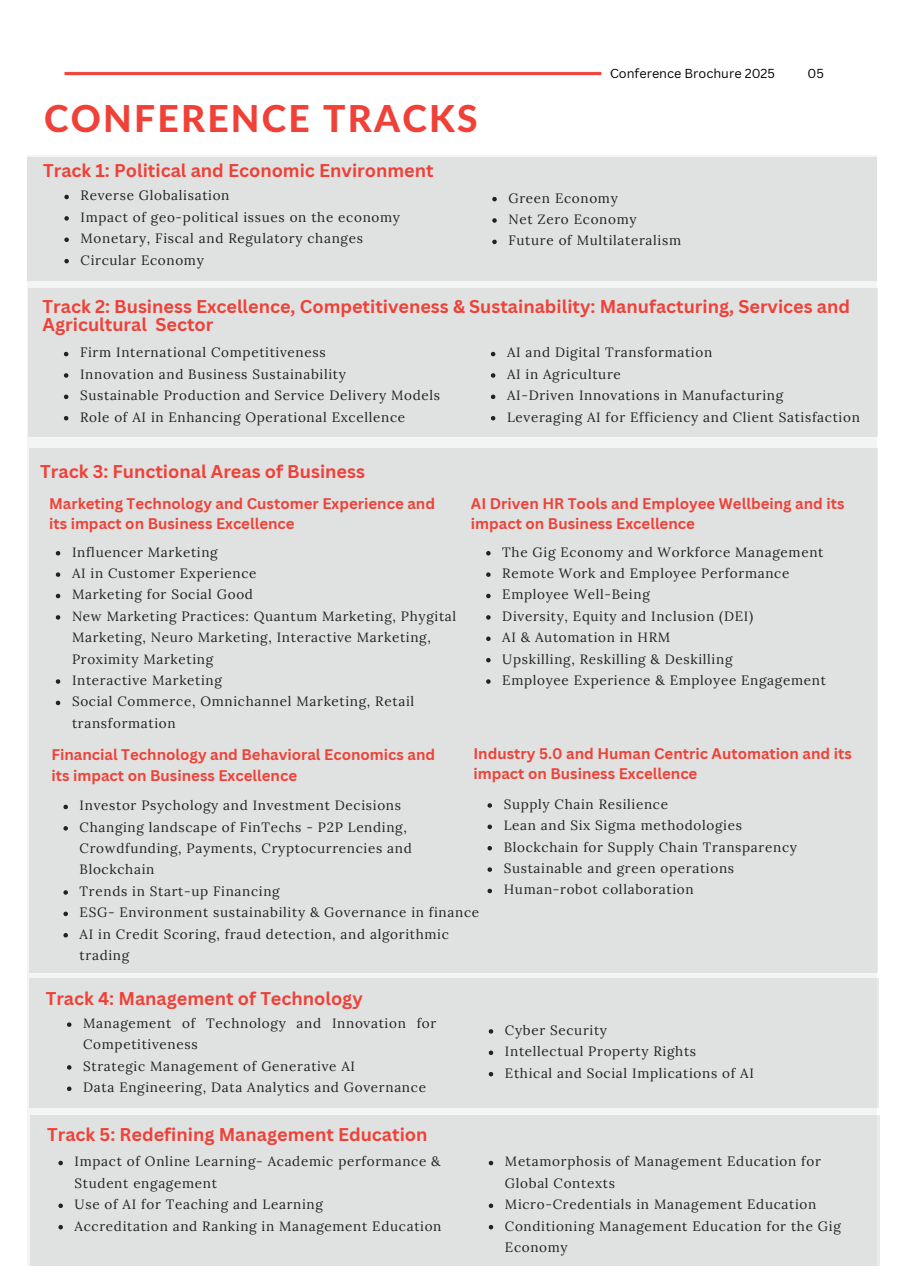
<style>
.page{position:relative;width:906px;height:1275px;background:#fff}
.page>*{position:absolute;margin:0;border:0;box-sizing:border-box;transform-origin:0 0}
.t1{font:800 37.2px "Lato Latin";letter-spacing:.06em;color:#ef4137}
.t2{font:700 18px/18px "Canva Sans";color:#ef4137}
.t3{font:700 15px/20.2px "Canva Sans";color:#ef4137}
.t4{font:13.5px/21.3px "Lora";letter-spacing:.05em;color:#222}
.t5{font:12.6px "Canva Sans";color:#000}
</style>
<div class="page">
<img style="left:64px;top:71px;width:538px;height:5px">
<div style="left:27px;top:155px;width:849px;height:1110px;background:#f3f4f4"></div>
<div style="left:27px;top:157px;width:850px;height:124px;background:#e0e1e1"></div>
<svg style="left:64px;top:195px;width:5px;height:4px"></svg>
<svg style="left:64px;top:216px;width:5px;height:5px"></svg>
<svg style="left:64px;top:237px;width:5px;height:5px"></svg>
<svg style="left:64px;top:259px;width:5px;height:4px"></svg>
<svg style="left:492px;top:197px;width:5px;height:4px"></svg>
<svg style="left:492px;top:218px;width:5px;height:5px"></svg>
<svg style="left:492px;top:240px;width:5px;height:4px"></svg>
<div style="left:28px;top:288px;width:849px;height:149px;background:#e0e1e1"></div>
<svg style="left:64px;top:352px;width:4px;height:4px"></svg>
<svg style="left:64px;top:373px;width:4px;height:5px"></svg>
<svg style="left:64px;top:394px;width:4px;height:5px"></svg>
<svg style="left:64px;top:416px;width:4px;height:4px"></svg>
<svg style="left:491px;top:352px;width:4px;height:4px"></svg>
<svg style="left:491px;top:373px;width:4px;height:5px"></svg>
<svg style="left:491px;top:394px;width:4px;height:5px"></svg>
<svg style="left:491px;top:416px;width:4px;height:4px"></svg>
<div style="left:29px;top:448px;width:848px;height:524px;background:#e0e1e1"></div>
<svg style="left:56px;top:551px;width:4px;height:4px"></svg>
<svg style="left:56px;top:572px;width:4px;height:5px"></svg>
<svg style="left:56px;top:594px;width:4px;height:4px"></svg>
<svg style="left:56px;top:615px;width:4px;height:4px"></svg>
<svg style="left:56px;top:679px;width:4px;height:5px"></svg>
<svg style="left:56px;top:700px;width:4px;height:5px"></svg>
<div style="left:29px;top:978px;width:849px;height:129px;background:#e0e1e1"></div>
<svg style="left:67px;top:1022px;width:4px;height:5px"></svg>
<svg style="left:67px;top:1065px;width:4px;height:4px"></svg>
<svg style="left:67px;top:1086px;width:4px;height:5px"></svg>
<svg style="left:489px;top:1029px;width:4px;height:4px"></svg>
<svg style="left:489px;top:1050px;width:4px;height:5px"></svg>
<svg style="left:489px;top:1072px;width:4px;height:4px"></svg>
<div style="left:30px;top:1115px;width:849px;height:150px;background:#e0e1e1"></div>
<svg style="left:58px;top:1160px;width:5px;height:5px"></svg>
<svg style="left:58px;top:1203px;width:5px;height:5px"></svg>
<svg style="left:58px;top:1225px;width:5px;height:4px"></svg>
<svg style="left:489px;top:1160px;width:4px;height:5px"></svg>
<svg style="left:489px;top:1203px;width:4px;height:5px"></svg>
<svg style="left:489px;top:1225px;width:4px;height:4px"></svg>
<svg style="left:486px;top:551px;width:4px;height:4px"></svg>
<svg style="left:486px;top:572px;width:4px;height:5px"></svg>
<svg style="left:486px;top:594px;width:4px;height:4px"></svg>
<svg style="left:486px;top:615px;width:4px;height:4px"></svg>
<svg style="left:486px;top:636px;width:4px;height:5px"></svg>
<svg style="left:486px;top:658px;width:4px;height:4px"></svg>
<svg style="left:486px;top:679px;width:4px;height:5px"></svg>
<svg style="left:63px;top:804px;width:5px;height:5px"></svg>
<svg style="left:63px;top:826px;width:5px;height:4px"></svg>
<svg style="left:63px;top:890px;width:5px;height:4px"></svg>
<svg style="left:63px;top:911px;width:5px;height:5px"></svg>
<svg style="left:63px;top:933px;width:5px;height:4px"></svg>
<svg style="left:487px;top:803px;width:5px;height:4px"></svg>
<svg style="left:487px;top:824px;width:5px;height:5px"></svg>
<svg style="left:487px;top:846px;width:5px;height:4px"></svg>
<svg style="left:487px;top:867px;width:5px;height:5px"></svg>
<svg style="left:487px;top:888px;width:5px;height:5px"></svg>
<p class="t1" style="left:44px;top:102px;width:435px">CONFERENCE TRACKS</p>
<p class="t2" style="left:43px;top:161px;width:392px">Track 1: Political and Economic Environment</p>
<h1 class="t4" style="left:81px;top:185px;width:150px">Reverse Globalisation</h1>
<p class="t4" style="left:81px;top:206px;width:321px">Impact of geo-political issues on the economy</p>
<p class="t4" style="left:81px;top:227px;width:284px">Monetary, Fiscal and Regulatory changes</p>
<p class="t4" style="left:81px;top:249px;width:125px">Circular Economy</p>
<p class="t5" style="left:610px;top:64px;width:166px">Conference Brochure 2025</p>
<p class="t5" style="left:807px;top:64px;width:18px">05</p>
<p class="t4" style="left:508px;top:187px;width:111px">Green Economy</p>
<p class="t4" style="left:508px;top:208px;width:130px">Net Zero Economy</p>
<p class="t4" style="left:508px;top:230px;width:174px">Future of Multilateralism</p>
<h2 class="t2" style="left:43px;top:297px;width:809px">Track 2: Business Excellence, Competitiveness &amp; Sustainability: Manufacturing, Services and<br>Agricultural Sector</h2>
<p class="t4" style="left:507px;top:342px;width:207px">AI and Digital Transformation</p>
<p class="t4" style="left:507px;top:363px;width:115px">AI in Agriculture</p>
<p class="t4" style="left:507px;top:385px;width:278px">AI-Driven Innovations in Manufacturing</p>
<p class="t4" style="left:507px;top:406px;width:354px">Leveraging AI for Efficiency and Client Satisfaction</p>
<h2 class="t4" style="left:80px;top:342px;width:247px">Firm International Competitiveness</h2>
<p class="t4" style="left:80px;top:363px;width:267px">Innovation and Business Sustainability</p>
<p class="t4" style="left:80px;top:385px;width:361px">Sustainable Production and Service Delivery Models</p>
<p class="t4" style="left:80px;top:406px;width:327px">Role of AI in Enhancing Operational Excellence</p>
<p class="t2" style="left:40px;top:461px;width:326px">Track 3: Functional Areas of Business</p>
<p class="t3" style="left:49px;top:493px;width:387px">Marketing Technology and Customer Experience and its impact on Business Excellence</p>
<p class="t3" style="left:471px;top:493px;width:375px">AI Driven HR Tools and Employee Wellbeing and its impact on Business Excellence</p>
<p class="t4" style="left:72px;top:541px;width:147px">Influencer Marketing</p>
<p class="t4" style="left:72px;top:562px;width:186px">AI in Customer Experience</p>
<p class="t4" style="left:72px;top:584px;width:182px">Marketing for Social Good</p>
<p class="t4" style="left:72px;top:605px;width:386px">New Marketing Practices: Quantum Marketing, Phygital<br>Marketing, Neuro Marketing, Interactive Marketing,<br>Proximity Marketing</p>
<h2 class="t4" style="left:72px;top:669px;width:151px">Interactive Marketing</h2>
<h3 class="t4" style="left:72px;top:691px;width:343px">Social Commerce, Omnichannel Marketing, Retail transformation</h3>
<p class="t4" style="left:502px;top:541px;width:322px">The Gig Economy and Workforce Management</p>
<p class="t4" style="left:502px;top:562px;width:289px">Remote Work and Employee Performance</p>
<p class="t4" style="left:502px;top:584px;width:149px">Employee Well-Being</p>
<p class="t4" style="left:502px;top:605px;width:252px">Diversity, Equity and Inclusion (DEI)</p>
<p class="t4" style="left:502px;top:626px;width:169px">AI &amp; Automation in HRM</p>
<p class="t4" style="left:502px;top:648px;width:232px">Upskilling, Reskilling &amp; Deskilling</p>
<h2 class="t4" style="left:502px;top:669px;width:325px">Employee Experience &amp; Employee Engagement</h2>
<p class="t3" style="left:51px;top:744px;width:385px">Financial Technology and Behavioral Economics and its impact on Business Excellence</p>
<p class="t3" style="left:473px;top:743px;width:380px">Industry 5.0 and Human Centric Automation and its impact on Business Excellence</p>
<p class="t4" style="left:80px;top:795px;width:323px">Investor Psychology and Investment Decisions</p>
<p class="t4" style="left:80px;top:816px;width:334px">Changing landscape of FinTechs - P2P Lending,<br>Crowdfunding, Payments, Cryptocurrencies and<br>Blockchain</p>
<p class="t4" style="left:80px;top:880px;width:202px">Trends in Start-up Financing</p>
<h2 class="t4" style="left:80px;top:901px;width:401px">ESG- Environment sustainability &amp; Governance in finance</h2>
<p class="t4" style="left:80px;top:923px;width:371px">AI in Credit Scoring, fraud detection, and algorithmic trading</p>
<p class="t2" style="left:46px;top:988px;width:318px">Track 4: Management of Technology</p>
<p class="t4" style="left:83px;top:1012px;width:355px">Management of Technology and Innovation for<br>Competitiveness</p>
<p class="t4" style="left:83px;top:1055px;width:273px">Strategic Management of Generative AI</p>
<p class="t4" style="left:83px;top:1076px;width:344px">Data Engineering, Data Analytics and Governance</p>
<p class="t2" style="left:47px;top:1125px;width:382px">Track 5: Redefining Management Education</p>
<p class="t4" style="left:75px;top:1150px;width:367px">Impact of Online Learning- Academic performance &amp;<br>Student engagement</p>
<p class="t4" style="left:75px;top:1193px;width:250px">Use of AI for Teaching and Learning</p>
<p class="t4" style="left:75px;top:1215px;width:368px">Accreditation and Ranking in Management Education</p>
<p class="t4" style="left:504px;top:793px;width:166px">Supply Chain Resilience</p>
<p class="t4" style="left:504px;top:814px;width:240px">Lean and Six Sigma methodologies</p>
<p class="t4" style="left:504px;top:836px;width:295px">Blockchain for Supply Chain Transparency</p>
<p class="t4" style="left:504px;top:857px;width:232px">Sustainable and green operations</p>
<p class="t4" style="left:504px;top:879px;width:191px">Human-robot collaboration</p>
<h3 class="t4" style="left:505px;top:1019px;width:104px">Cyber Security</h3>
<p class="t4" style="left:505px;top:1040px;width:193px">Intellectual Property Rights</p>
<p class="t4" style="left:505px;top:1062px;width:250px">Ethical and Social Implications of AI</p>
<p class="t4" style="left:505px;top:1150px;width:317px">Metamorphosis of Management Education for<br>Global Contexts</p>
<h3 class="t4" style="left:505px;top:1193px;width:313px">Micro-Credentials in Management Education</h3>
<h3 class="t4" style="left:505px;top:1215px;width:337px">Conditioning Management Education for the Gig<br>Economy</h3>
</div>
